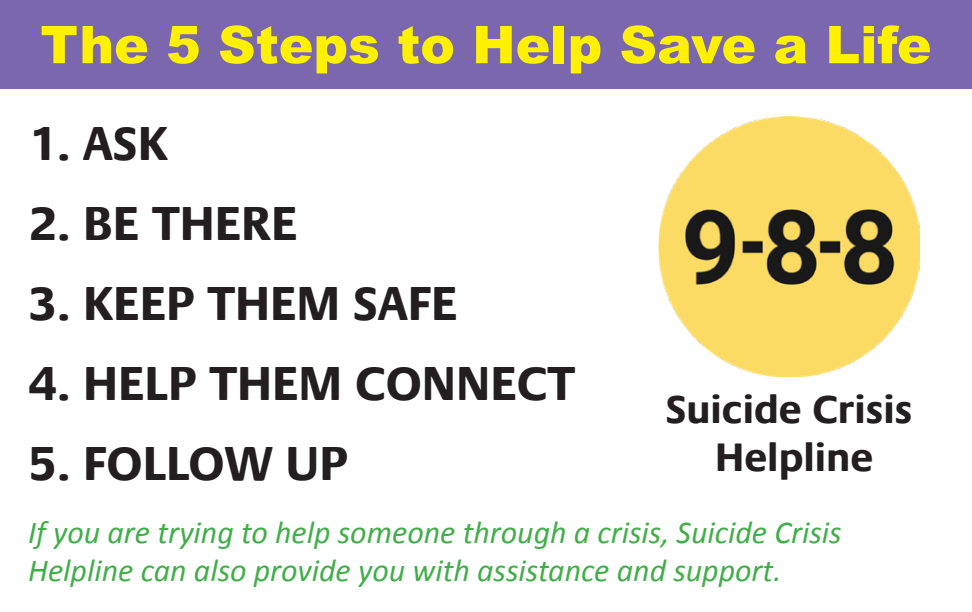
<style>
.page{position:relative;width:972px;height:612px;background:#fff}
.page>*{position:absolute;margin:0;border:0;box-sizing:border-box;transform-origin:0 0}
.t1{font:900 52px "Arial";color:#fff101}
.t2{font:700 48px "Praxis Com";color:#231f20}
.t3{font:700 40px "Praxis Com";color:#231f20}
.t4{font:italic 32px/38.4px "Calibri";color:#40ae49}
</style>
<div class="page">
<div style="left:0;top:0;width:972px;height:89px;background:#7a67ae"></div>
<img style="left:659px;top:117px;width:260px;height:260px">
<p class="t1" style="left:40px;top:7px;width:893px">The 5 Steps to Help Save a Life</p>
<p class="t2" style="left:28px;top:115px;width:141px">1. ASK</p>
<p class="t2" style="left:28px;top:195px;width:271px">2. BE THERE</p>
<p class="t2" style="left:28px;top:275px;width:431px">3. KEEP THEM SAFE</p>
<p class="t2" style="left:28px;top:355px;width:549px">4. HELP THEM CONNECT</p>
<p class="t2" style="left:28px;top:435px;width:321px">5. FOLLOW UP</p>
<p class="t3" style="left:666px;top:385px;width:248px">Suicide Crisis</p>
<p class="t3" style="left:715px;top:433px;width:160px">Helpline</p>
<p class="t4" style="left:28px;top:512px;width:815px">If you are trying to help someone through a crisis, Suicide Crisis<br>Helpline can also provide you with assistance and support.</p>
</div>
